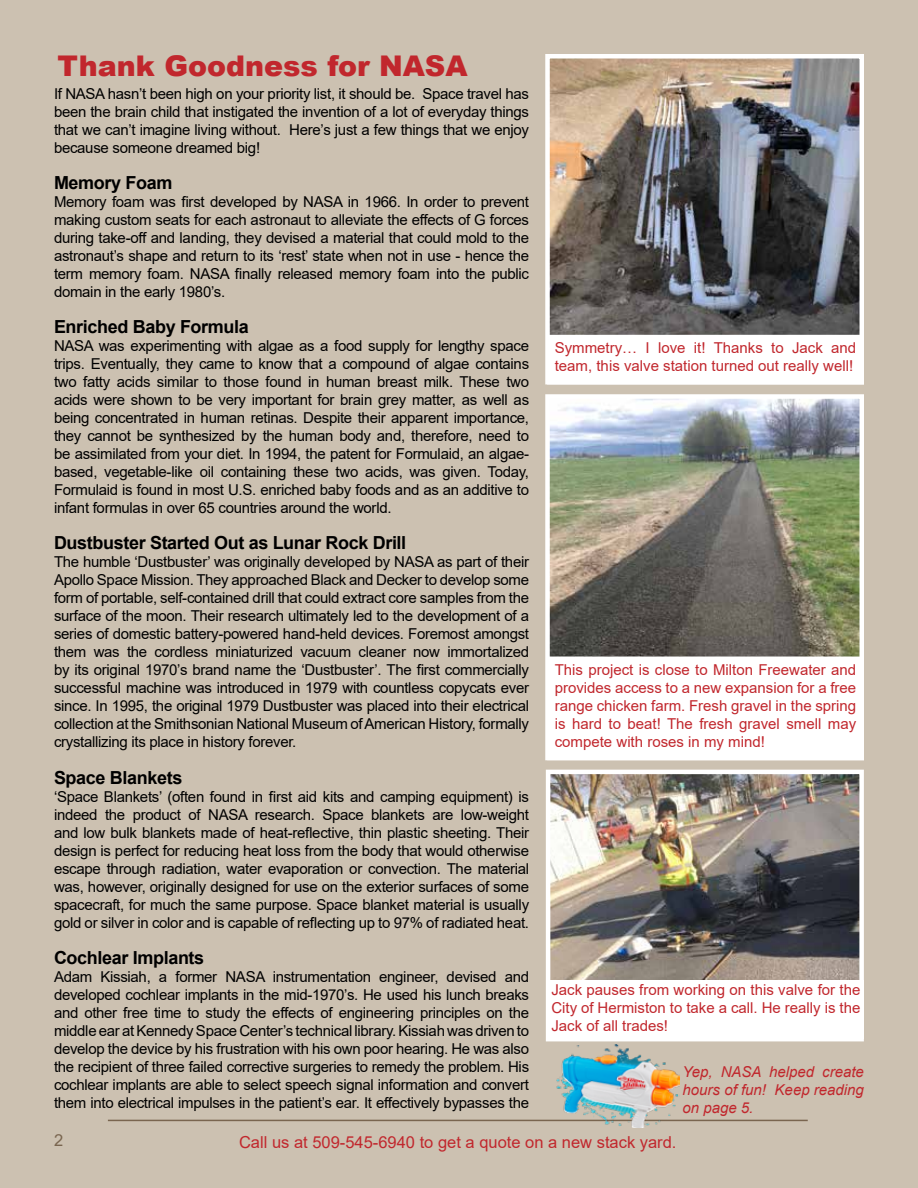
<style>
.page{position:relative;width:918px;height:1188px;background:#ccc1b1}
.page>*{position:absolute;margin:0;border:0;box-sizing:border-box;transform-origin:0 0}
.t1{font:900 28.5px "Arial";color:#c1272d}
.t2{font:700 18px "Arial";letter-spacing:-.02em;color:#000}
.t3{font:16.5px "Arial";color:#c1272d}
.t4{font:16.5px "Arial";color:#79654f}
.t5{font:15px/18px "Arial";letter-spacing:-.02em;color:#000;text-align:justify}
.t6{font:15px/18px "Arial";color:#c1272d;text-align:justify}
.t7{font:italic 15px/18px "Arial";color:#c1272d;text-align:justify}
</style>
<div class="page">
<hr style="left:108px;top:1120px;width:700px;height:1px;background:#79654f">
<img style="left:550px;top:59px;width:309px;height:276px">
<div style="left:545px;top:54px;width:319px;height:330px;border:4px solid #fff"></div>
<div style="left:549px;top:337px;width:313px;height:45px;background:#fff"></div>
<div style="left:547px;top:335px;width:317px;height:49px;border:4px solid #fff"></div>
<img style="left:555px;top:1045px;width:124px;height:82px">
<img style="left:550px;top:399px;width:309px;height:258px">
<div style="left:545px;top:394px;width:319px;height:366px;border:4px solid #fff"></div>
<div style="left:549px;top:659px;width:313px;height:99px;background:#fff"></div>
<div style="left:547px;top:657px;width:317px;height:103px;border:4px solid #fff"></div>
<img style="left:551px;top:775px;width:308px;height:206px">
<div style="left:546px;top:770px;width:318px;height:271px;border:4px solid #fff"></div>
<div style="left:548px;top:981px;width:316px;height:58px;background:#fff"></div>
<h1 class="t1" style="left:58px;top:45px;width:412px">Thank Goodness for NASA</h1>
<p class="t5" style="left:54px;top:84px;width:477px">If NASA hasn’t been high on your priority list, it should be. Space travel has been the brain child that instigated the invention of a lot of everyday things that we can’t imagine living without. Here’s just a few things that we enjoy because someone dreamed big!</p>
<p class="t2" style="left:54px;top:170px;width:120px">Memory Foam</p>
<p class="t5" style="left:54px;top:192px;width:477px">Memory foam was first developed by NASA in 1966. In order to prevent making custom seats for each astronaut to alleviate the effects of G forces during take-off and landing, they devised a material that could mold to the astronaut’s shape and return to its ‘rest’ state when not in use - hence the term memory foam. NASA finally released memory foam into the public domain in the early 1980’s.</p>
<p class="t2" style="left:54px;top:314px;width:196px">Enriched Baby Formula</p>
<p class="t5" style="left:54px;top:336px;width:477px">NASA was experimenting with algae as a food supply for lengthy space trips. Eventually, they came to know that a compound of algae contains two fatty acids similar to those found in human breast milk. These two acids were shown to be very important for brain grey matter, as well as being concentrated in human retinas. Despite their apparent importance, they cannot be synthesized by the human body and, therefore, need to be assimilated from your diet. In 1994, the patent for Formulaid, an algae&shy;based, vegetable-like oil containing these two acids, was given. Today, Formulaid is found in most U.S. enriched baby foods and as an additive to infant formulas in over 65 countries around the world.</p>
<p class="t2" style="left:54px;top:530px;width:354px">Dustbuster Started Out as Lunar Rock Drill</p>
<p class="t5" style="left:54px;top:552px;width:477px">The humble ‘Dustbuster’ was originally developed by NASA as part of their Apollo Space Mission. They approached Black and Decker to develop some form of portable, self-contained drill that could extract core samples from the surface of the moon. Their research ultimately led to the development of a series of domestic battery-powered hand-held devices. Foremost amongst them was the cordless miniaturized vacuum cleaner now immortalized by its original 1970’s brand name the ‘Dustbuster’. The first commercially successful machine was introduced in 1979 with countless copycats ever since. In 1995, the original 1979 Dustbuster was placed into their electrical collection at the Smithsonian National Museum of American History, formally crystallizing its place in history forever.</p>
<p class="t2" style="left:54px;top:765px;width:130px">Space Blankets</p>
<p class="t5" style="left:54px;top:788px;width:477px">‘Space Blankets’ (often found in first aid kits and camping equipment) is indeed the product of NASA research. Space blankets are low-weight and low bulk blankets made of heat-reflective, thin plastic sheeting. Their design is perfect for reducing heat loss from the body that would otherwise escape through radiation, water evaporation or convection. The material was, however, originally designed for use on the exterior surfaces of some spacecraft, for much the same purpose. Space blanket material is usually gold or silver in color and is capable of reflecting up to 97% of radiated heat.</p>
<p class="t2" style="left:54px;top:945px;width:152px">Cochlear Implants</p>
<p class="t5" style="left:54px;top:968px;width:477px">Adam Kissiah, a former NASA instrumentation engineer, devised and developed cochlear implants in the mid-1970’s. He used his lunch breaks and other free time to study the effects of engineering principles on the middle ear at Kennedy Space Center’s technical library. Kissiah was driven to develop the device by his frustration with his own poor hearing. He was also the recipient of three failed corrective surgeries to remedy the problem. His cochlear implants are able to select speech signal information and convert them into electrical impulses in the patient’s ear. It effectively bypasses the</p>
<p class="t6" style="left:555px;top:339px;width:303px">Symmetry… I love it! Thanks to Jack and team, this valve station turned out really well!</p>
<p class="t6" style="left:555px;top:661px;width:303px">This project is close to Milton Freewater and provides access to a new expansion for a free range chicken farm. Fresh gravel in the spring is hard to beat! The fresh gravel smell may compete with roses in my mind!</p>
<p class="t6" style="left:551px;top:981px;width:311px">Jack pauses from working on this valve for the City of Hermiston to take a call. He really is the Jack of all trades!</p>
<p class="t7" style="left:683px;top:1063px;width:183px">Yep, NASA helped create hours of fun! Keep reading on page 5.</p>
<p class="t4" style="left:54px;top:1129px;width:11px">2</p>
<p class="t3" style="left:239px;top:1131px;width:439px">Call us at 509-545-6940 to get a quote on a new stack yard.</p>
</div>
